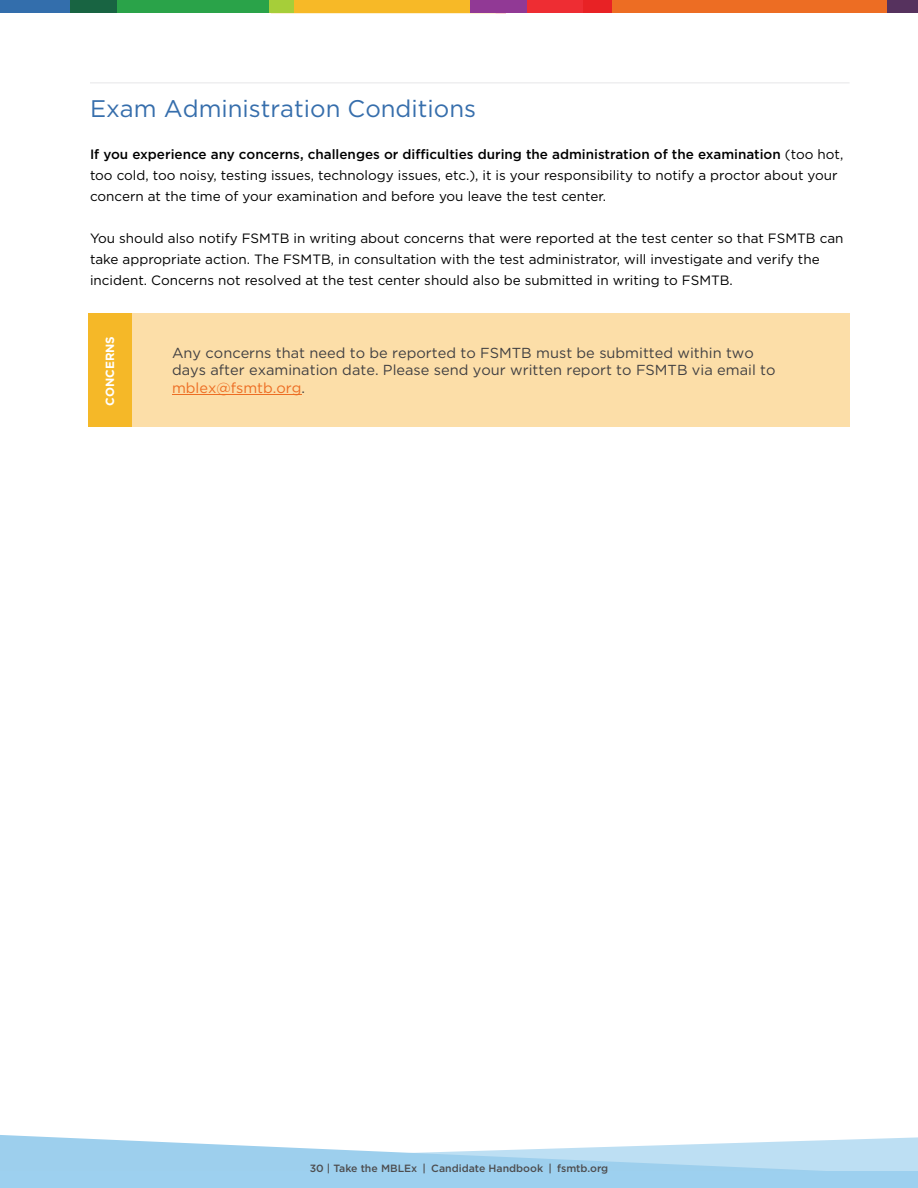
<style>
.page{position:relative;width:918px;height:1188px;background:#fff}
.page>*{position:absolute;margin:0;border:0;box-sizing:border-box;transform-origin:0 0}
.t1{font:24px "Gotham";color:#366eac}
.t2{font:14.55px/17.4px "Gotham";color:#414042}
.t3{font:13.5px/21px "Gotham";color:#000}
.t4{font:700 11.85px "Gotham";color:#fff}
.t5{font:500 10.5px "Gotham";color:#4d4d4f}
.s1{font-weight:500}
.s2{color:#ed6d23}
</style>
<div class="page">
<svg style="left:0;top:1135px;width:918px;height:36px"></svg>
<div style="left:0;top:1171px;width:918px;height:17px;background:#9dd0ef"></div>
<div style="left:612px;top:0;width:306px;height:13px;background:#ed6d23"></div>
<div style="left:888px;top:0;width:30px;height:13px;background:#56325e"></div>
<div style="left:601px;top:0;width:11px;height:13px;background:#e82225"></div>
<div style="left:506px;top:0;width:77px;height:13px;background:#ee2d33"></div>
<div style="left:583px;top:0;width:11px;height:13px;background:#e82225"></div>
<div style="left:594px;top:0;width:7px;height:13px;background:#e82225"></div>
<div style="left:281px;top:0;width:205px;height:13px;background:#f7b927"></div>
<div style="left:260px;top:0;width:9px;height:13px;background:#2aa349"></div>
<div style="left:117px;top:0;width:143px;height:13px;background:#2aa349"></div>
<div style="left:269px;top:0;width:25px;height:13px;background:#a6ce39"></div>
<div style="left:106px;top:0;width:11px;height:13px;background:#186442"></div>
<div style="left:0;top:0;width:70px;height:13px;background:#336eac"></div>
<div style="left:70px;top:0;width:10px;height:13px;background:#186442"></div>
<div style="left:80px;top:0;width:26px;height:13px;background:#186442"></div>
<div style="left:471px;top:0;width:56px;height:13px;background:#913995"></div>
<hr style="left:90px;top:82px;width:760px;height:1px;background:#e6e7e8">
<div style="left:88px;top:314px;width:762px;height:113px;background:#fcdea8"></div>
<div style="left:88px;top:314px;width:44px;height:113px;background:#f5b828"></div>
<hr style="left:172px;top:395px;width:130px;height:1px;background:#ed6d23">
<h1 class="t1" style="left:90px;top:95px;width:388px">Exam Administration Conditions</h1>
<p class="t3" style="left:90px;top:143px;width:755px"><span class="s1">If you experience any concerns, challenges or difficulties during the administration of the examination</span> (too hot, too cold, too noisy, testing issues, technology issues, etc.), it is your responsibility to notify a proctor about your concern at the time of your examination and before you leave the test center.</p>
<p class="t3" style="left:90px;top:227px;width:755px">You should also notify FSMTB in writing about concerns that were reported at the test center so that FSMTB can take appropriate action. The FSMTB, in consultation with the test administrator, will investigate and verify the incident. Concerns not resolved at the test center should also be submitted in writing to FSMTB.</p>
<p class="t4" style="left:103px;top:406px;width:72px;rotate:-90deg">CONCERNS</p>
<p class="t2" style="left:172px;top:344px;width:605px">Any concerns that need to be reported to FSMTB must be submitted within two days after examination date. Please send your written report to FSMTB via email to <span class="s2">mblex@fsmtb.org</span>.</p>
<p class="t5" style="left:310px;top:1162px;width:300px">30 | Take the MBLEx | Candidate Handbook | fsmtb.org</p>
</div>
